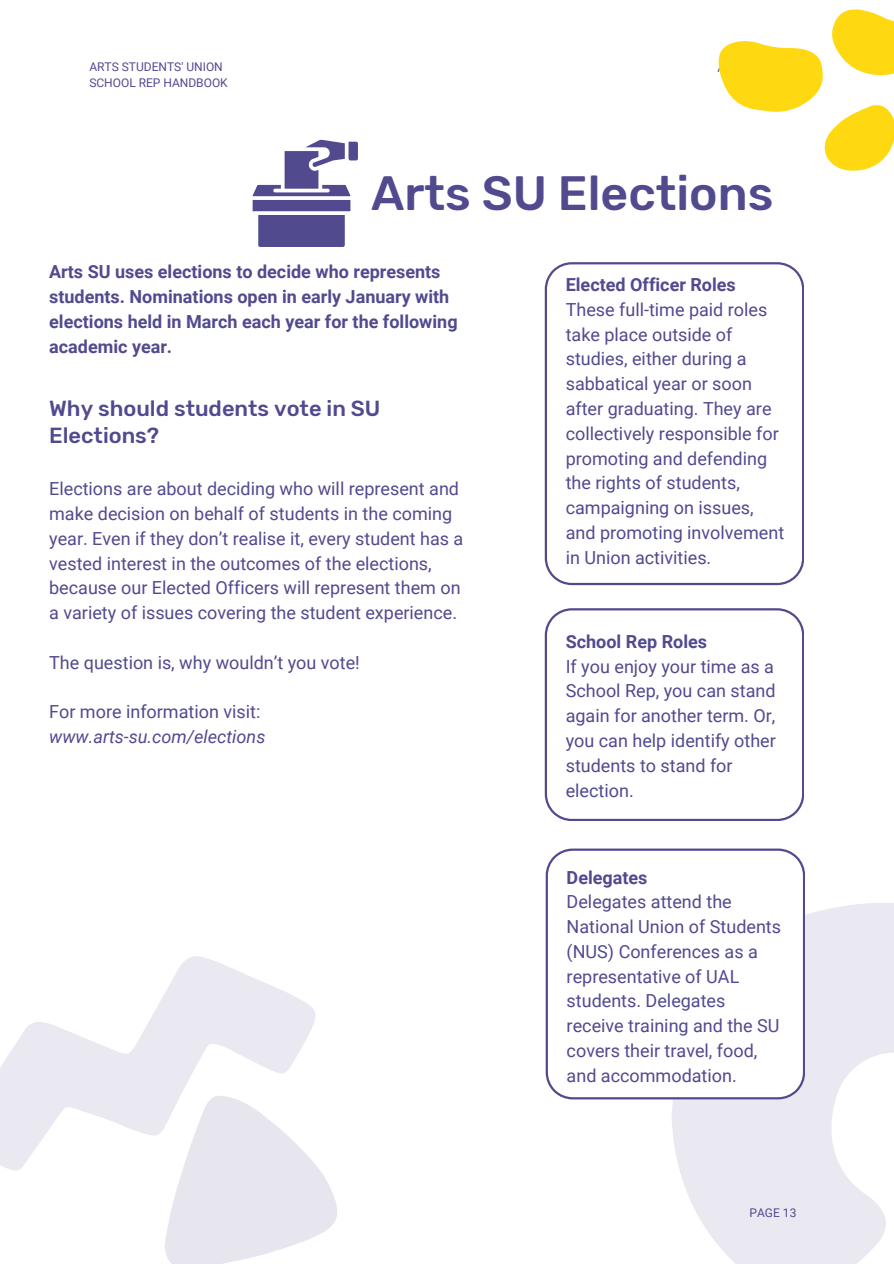
<style>
.page{position:relative;width:894px;height:1264px;background:#fff}
.page>*{position:absolute;margin:0;border:0;box-sizing:border-box;transform-origin:0 0}
.t1{font:500 48px "Rubik";color:#514a8f}
.t2{font:500 21.75px/27px "Rubik";color:#514a8f}
.t3{font:18px/24.8px "Roboto";color:#514a8f}
.t4{font:700 18px/24.8px "Roboto";color:#514a8f}
.t5{font:italic 18px/24.8px "Roboto";color:#514a8f}
.t6{font:12px "Roboto";color:#514a8f}
.s1{font-style:normal}
.s2{font-weight:700}
</style>
<div class="page">
<svg style="left:671px;top:903px;width:222px;height:360px;fill:#eae9f1"></svg>
<svg style="left:544px;top:262px;width:259px;height:323px"></svg>
<svg style="left:544px;top:608px;width:259px;height:213px"></svg>
<svg style="left:165px;top:1166px;width:172px;height:97px"></svg>
<svg style="left:0;top:956px;width:316px;height:215px;fill:#eae9f1"></svg>
<svg style="left:718px;top:9px;width:175px;height:161px"></svg>
<svg style="left:545px;top:848px;width:259px;height:251px"></svg>
<svg style="left:252px;top:140px;width:106px;height:106px"></svg>
<p class="t6" style="left:89px;top:59px;width:135px">ARTS STUDENTS' UNION</p>
<h1 class="t6" style="left:89px;top:75px;width:140px">SCHOOL REP HANDBOOK</h1>
<p class="t1" style="left:371px;top:165px;width:403px">Arts SU Elections</p>
<p class="t4" style="left:49px;top:260px;width:410px">Arts SU uses elections to decide who represents students. Nominations open in early January with elections held in March each year for the following academic year.</p>
<h3 class="t2" style="left:49px;top:395px;width:333px">Why should students vote in SU<br>Elections?</h3>
<h4 class="t3" style="left:49px;top:477px;width:415px">Elections are about deciding who will represent and make decision on behalf of students in the coming year. Even if they don’t realise it, every student has a vested interest in the outcomes of the elections, because our Elected Officers will represent them on a variety of issues covering the student experience.</h4>
<h4 class="t3" style="left:49px;top:650px;width:312px">The question is, why wouldn’t you vote!</h4>
<h4 class="t5" style="left:49px;top:699px;width:218px"><span class="s1">For more information visit: </span>www.arts-su.com/elections</h4>
<h2 class="t3" style="left:565px;top:273px;width:220px"><span class="s2">Elected Officer Roles<br></span>These full-time paid roles take place outside of studies, either during a sabbatical year or soon after graduating. They are collectively responsible for promoting and defending the rights of students, campaigning on issues, and promoting involvement in Union activities.</h2>
<h4 class="t3" style="left:565px;top:629px;width:212px"><span class="s2">School Rep Roles<br></span>If you enjoy your time as a<br>School Rep, you can stand again for another term. Or, you can help identify other students to stand for election.</h4>
<h4 class="t3" style="left:566px;top:865px;width:216px"><span class="s2">Delegates<br></span>Delegates attend the<br>National Union of Students (NUS) Conferences as a representative of UAL students. Delegates receive training and the SU covers their travel, food, and accommodation.</h4>
<p class="t6" style="left:749px;top:1206px;width:48px">PAGE 13</p>
</div>
